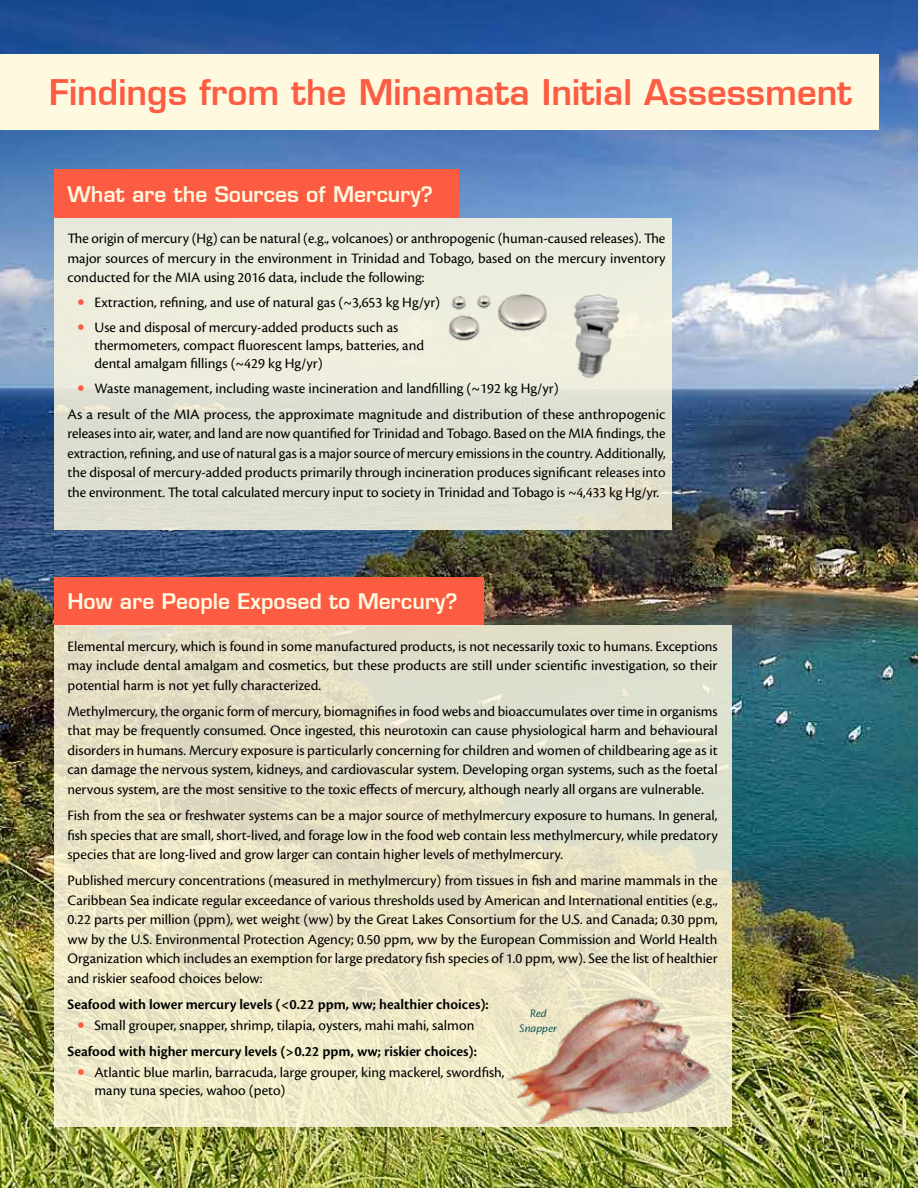
<style>
.page{position:relative;width:918px;height:1188px;background:#fff}
.page>*{position:absolute;margin:0;border:0;box-sizing:border-box;transform-origin:0 0}
.t1{font:600 34.5px "Eurostile";color:#fc5c42}
.t2{font:600 21px "Eurostile";color:#fff9e0}
.t3{font:15px/19.5px "Cronos Pro";color:#000;text-align:justify}
.t4{font:600 15px "Cronos Pro";color:#000}
.t5{font:italic 12px/15px "Cronos Pro";color:#0c575c;text-align:center}
.s1{font-weight:700;font-size:21px;color:#fc5c42}
.s2{font-weight:600}
</style>
<div class="page">
<img style="left:0;top:0;width:918px;height:1188px">
<div style="left:0;top:54px;width:879px;height:76px;background:#fff9e0"></div>
<div style="left:54px;top:170px;width:405px;height:48px;background:#fc5c42"></div>
<div style="left:54px;top:577px;width:430px;height:48px;background:#fc5c42"></div>
<svg style="left:54px;top:625px;width:677px;height:502px;background:#e6e2c7"></svg>
<img style="left:494px;top:982px;width:225px;height:160px">
<div style="left:54px;top:218px;width:618px;height:311px;background:linear-gradient(to right,#e6e6d8,#e6e6d6)"></div>
<img style="left:558px;top:288px;width:73px;height:98px">
<img style="left:447px;top:286px;width:102px;height:61px">
<h1 class="t1" style="left:49px;top:71px;width:804px">Findings from the Minamata Initial Assessment</h1>
<h2 class="t2" style="left:68px;top:181px;width:367px">What are the Sources of Mercury?</h2>
<p class="t3" style="left:68px;top:229px;width:600px">The origin of mercury (Hg) can be natural (e.g., volcanoes) or anthropogenic (human-caused releases). The major sources of mercury in the environment in Trinidad and Tobago, based on the mercury inventory conducted for the MIA using 2016 data, include the following:</p>
<p class="t3" style="left:77px;top:293px;width:364px"><span class="s1">•</span> Extraction, refining, and use of natural gas (~3,653 kg Hg/yr)</p>
<p class="t3" style="left:94px;top:318px;width:331px;line-height:18px;text-align:left;text-indent:-17px"><span class="s1">•</span> Use and disposal of mercury-added products such as thermometers, compact fluorescent lamps, batteries, and dental amalgam fillings (~429 kg Hg/yr)</p>
<p class="t3" style="left:68px;top:375px;width:600px;line-height:26.2px;text-indent:10px"><span class="s1">•</span> Waste management, including waste incineration and landfilling (~192 kg Hg/yr)<br>As a result of the MIA process, the approximate magnitude and distribution of these anthropogenic</p>
<p class="t3" style="left:68px;top:424px;width:600px">releases into air, water, and land are now quantified for Trinidad and Tobago. Based on the MIA findings, the extraction, refining, and use of natural gas is a major source of mercury emissions in the country. Additionally, the disposal of mercury-added products primarily through incineration produces significant releases into the environment. The total calculated mercury input to society in Trinidad and Tobago is ~4,433 kg Hg/yr.</p>
<h2 class="t2" style="left:68px;top:588px;width:392px">How are People Exposed to Mercury?</h2>
<p class="t3" style="left:68px;top:636px;width:652px">Elemental mercury, which is found in some manufactured products, is not necessarily toxic to humans. Exceptions may include dental amalgam and cosmetics, but these products are still under scientific investigation, so their potential harm is not yet fully characterized.</p>
<p class="t3" style="left:68px;top:701px;width:652px">Methylmercury, the organic form of mercury, biomagnifies in food webs and bioaccumulates over time in organisms that may be frequently consumed. Once ingested, this neurotoxin can cause physiological harm and behavioural disorders in humans. Mercury exposure is particularly concerning for children and women of childbearing age as it can damage the nervous system, kidneys, and cardiovascular system. Developing organ systems, such as the foetal nervous system, are the most sensitive to the toxic effects of mercury, although nearly all organs are vulnerable.</p>
<p class="t3" style="left:68px;top:806px;width:652px">Fish from the sea or freshwater systems can be a major source of methylmercury exposure to humans. In general, fish species that are small, short-lived, and forage low in the food web contain less methylmercury, while predatory species that are long-lived and grow larger can contain higher levels of methylmercury.</p>
<p class="t3" style="left:68px;top:871px;width:652px">Published mercury concentrations (measured in methylmercury) from tissues in fish and marine mammals in the Caribbean Sea indicate regular exceedance of various thresholds used by American and International entities (e.g., 0.22 parts per million (ppm), wet weight (ww) by the Great Lakes Consortium for the U.S. and Canada; 0.30 ppm, ww by the U.S. Environmental Protection Agency; 0.50 ppm, ww by the European Commission and World Health Organization which includes an exemption for large predatory fish species of 1.0 ppm, ww). See the list of healthier and riskier seafood choices below:</p>
<p class="t4" style="left:68px;top:996px;width:423px">Seafood with lower mercury levels (&lt;0.22 ppm, ww; healthier choices):</p>
<p class="t3" style="left:68px;top:1012px;width:411px;line-height:26.2px;text-align:center"><span class="s1">•</span> Small grouper, snapper, shrimp, tilapia, oysters, mahi mahi, salmon<br><span class="s2">Seafood with higher mercury levels (&gt;0.22 ppm, ww; riskier choices):</span></p>
<p class="t3" style="left:94px;top:1063px;width:411px;line-height:18px;text-indent:-17px"><span class="s1">•</span> Atlantic blue marlin, barracuda, large grouper, king mackerel, swordfish, many tuna species, wahoo (peto)</p>
<p class="t5" style="left:520px;top:1006px;width:39px">Red<br>Snapper</p>
</div>
